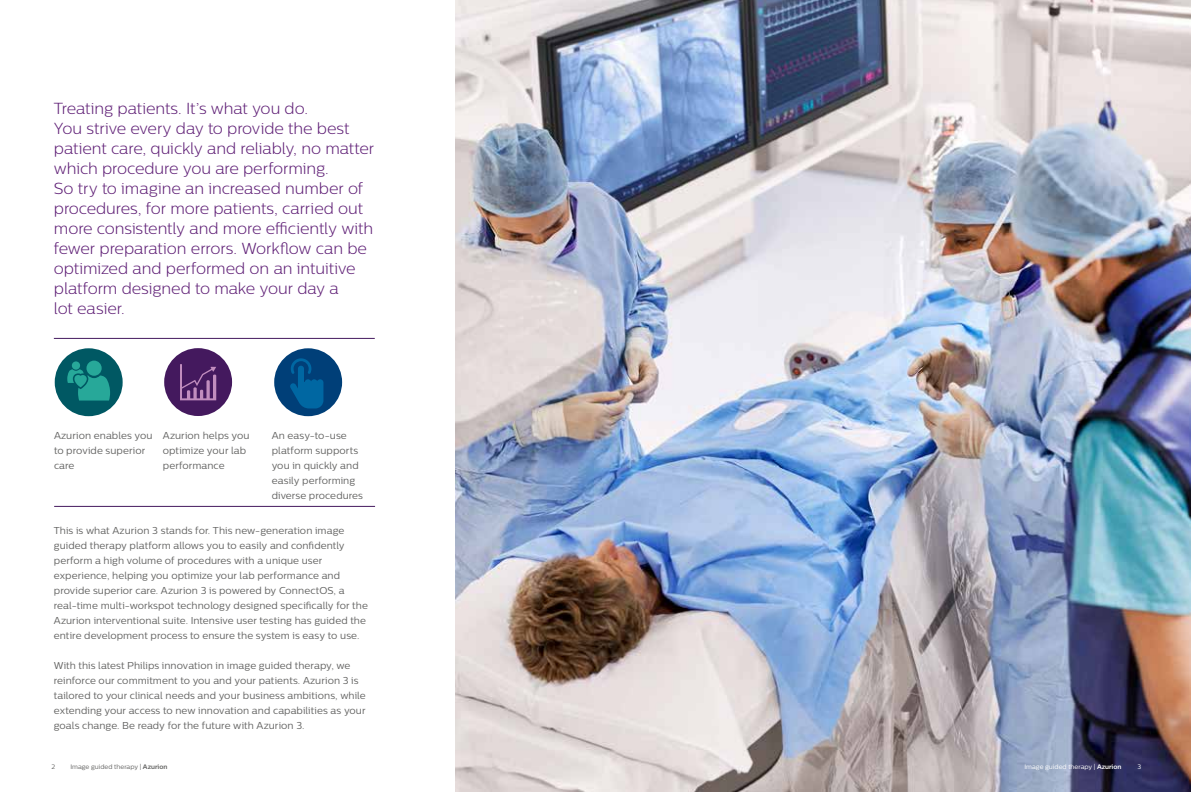
<style>
.page{position:relative;width:1191px;height:792px;background:#fff}
.page>*{position:absolute;margin:0;border:0;box-sizing:border-box;transform-origin:0 0}
.t1{font:300 16px/20px "Centrale Sans";letter-spacing:-.005em;color:#5f1f76}
.t2{font:10px/15px "Centrale Sans";letter-spacing:.005em;color:#636362}
.t3{font:6.5px "Centrale Sans";color:#636362}
.t4{font:6.5px "Centrale Sans";color:#fff}
.s1{font-weight:700}
</style>
<div class="page">
<img style="left:455px;top:0;width:736px;height:792px">
<hr style="left:54px;top:338px;width:321px;height:1px;background:#44195e">
<hr style="left:54px;top:506px;width:321px;height:1px;background:#44195e">
<div style="left:55px;top:348px;width:68px;height:68px;background:#005863;border-radius:50%"></div>
<div style="left:86px;top:361px;width:16px;height:15px;background:#27a899;border-radius:50%"></div>
<div style="left:72px;top:361px;width:8px;height:9px;background:#27a899;border-radius:50%"></div>
<svg style="left:67px;top:369px;width:43px;height:32px"></svg>
<div style="left:164px;top:348px;width:68px;height:68px;background:#44195e;border-radius:50%"></div>
<svg style="left:180px;top:364px;width:36px;height:36px"></svg>
<div style="left:274px;top:348px;width:68px;height:68px;background:#003f78;border-radius:50%"></div>
<svg style="left:290px;top:358px;width:33px;height:50px"></svg>
<p class="t1" style="left:54px;top:98px;width:322px">Treating patients. It’s what you do.<br>You strive every day to provide the best patient care, quickly and reliably, no matter which procedure you are performing.<br>So try to imagine an increased number of procedures, for more patients, carried out more consistently and more efficiently with fewer preparation errors. Workflow can be optimized and performed on an intuitive platform designed to make your day a<br>lot easier.</p>
<p class="t2" style="left:54px;top:428px;width:100px">Azurion enables you to provide superior care</p>
<p class="t2" style="left:163px;top:428px;width:88px">Azurion helps you optimize your lab performance</p>
<p class="t2" style="left:272px;top:428px;width:93px">An easy-to-use platform supports you in quickly and easily performing diverse procedures</p>
<p class="t2" style="left:54px;top:523px;width:315px">This is what Azurion 3 stands for. This new-generation image guided therapy platform allows you to easily and confidently perform a high volume of procedures with a unique user experience, helping you optimize your lab performance and provide superior care. Azurion 3 is powered by ConnectOS, a real-time multi-workspot technology designed specifically for the Azurion interventional suite. Intensive user testing has guided the entire development process to ensure the system is easy to use.</p>
<p class="t2" style="left:54px;top:658px;width:313px">With this latest Philips innovation in image guided therapy, we reinforce our commitment to you and your patients. Azurion 3 is tailored to your clinical needs and your business ambitions, while extending your access to new innovation and capabilities as your goals change. Be ready for the future with Azurion 3.</p>
<p class="t3" style="left:52px;top:763px;width:5px">2</p>
<p class="t3" style="left:70px;top:763px;width:99px">Image guided therapy | <span class="s1">Azurion</span></p>
<p class="t4" style="left:1024px;top:763px;width:99px">Image guided therapy | <span class="s1">Azurion</span></p>
<p class="t4" style="left:1137px;top:763px;width:5px">3</p>
</div>
